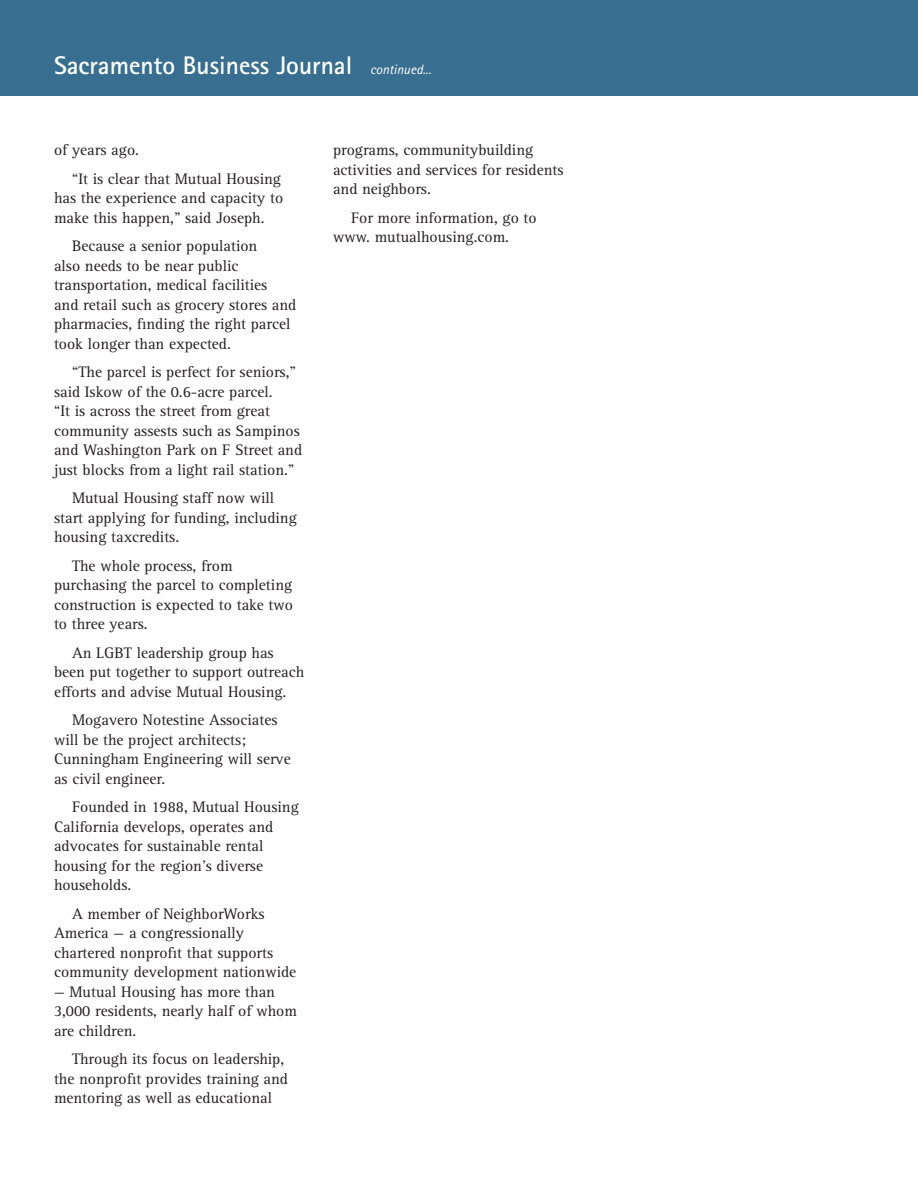
<style>
.page{position:relative;width:918px;height:1188px;background:#fff}
.page>*{position:absolute;margin:0;border:0;box-sizing:border-box;transform-origin:0 0}
.t1{font:700 25.5px "Rotis Sans Serif";color:#fff}
.t2{font:15.75px/19.5px "Rotis Serif";color:#231f20}
.t3{font:italic 13.5px "Rotis Sans Serif";color:#fff}
</style>
<div class="page">
<div style="left:0;top:0;width:918px;height:95px;background:#386e8f"></div>
<p class="t1" style="left:54px;top:49px;width:300px">Sacramento Business Journal</p>
<p class="t3" style="left:370px;top:62px;width:62px">continued...</p>
<p class="t2" style="left:54px;top:141px;width:86px">of years ago.</p>
<p class="t2" style="left:54px;top:169px;width:231px;text-indent:18px">“It is clear that Mutual Housing has the experience and capacity to make this happen,” said Joseph.</p>
<p class="t2" style="left:54px;top:237px;width:244px;text-indent:18px">Because a senior population<br>also needs to be near public transportation, medical facilities<br>and retail such as grocery stores and pharmacies, finding the right parcel took longer than expected.</p>
<p class="t2" style="left:54px;top:363px;width:250px;text-indent:18px">“The parcel is perfect for seniors,” said Iskow of the 0.6-acre parcel.<br>“It is across the street from great community assests such as Sampinos and Washington Park on F Street and just blocks from a light rail station.”</p>
<p class="t2" style="left:54px;top:489px;width:244px;text-indent:18px">Mutual Housing staff now will start applying for funding, including housing taxcredits.</p>
<p class="t2" style="left:54px;top:556px;width:241px;text-indent:18px">The whole process, from purchasing the parcel to completing construction is expected to take two to three years.</p>
<p class="t2" style="left:54px;top:643px;width:252px;text-indent:18px">An LGBT leadership group has been put together to support outreach efforts and advise Mutual Housing.</p>
<p class="t2" style="left:54px;top:711px;width:238px;text-indent:18px">Mogavero Notestine Associates will be the project architects;<br>Cunningham Engineering will serve as civil engineer.</p>
<p class="t2" style="left:54px;top:798px;width:246px;text-indent:18px">Founded in 1988, Mutual Housing<br>California develops, operates and advocates for sustainable rental housing for the region’s diverse households.</p>
<p class="t2" style="left:54px;top:904px;width:244px;text-indent:18px">A member of NeighborWorks<br>America — a congressionally chartered nonprofit that supports community development nationwide</p>
<p class="t2" style="left:54px;top:982px;width:244px">— Mutual Housing has more than<br>3,000 residents, nearly half of whom are children.</p>
<p class="t2" style="left:54px;top:1050px;width:236px;text-indent:18px">Through its focus on leadership, the nonprofit provides training and mentoring as well as educational</p>
<p class="t2" style="left:333px;top:141px;width:232px">programs, communitybuilding activities and services for residents and neighbors.</p>
<p class="t2" style="left:333px;top:208px;width:205px;text-indent:18px">For more information, go to www. mutualhousing.com.</p>
</div>
